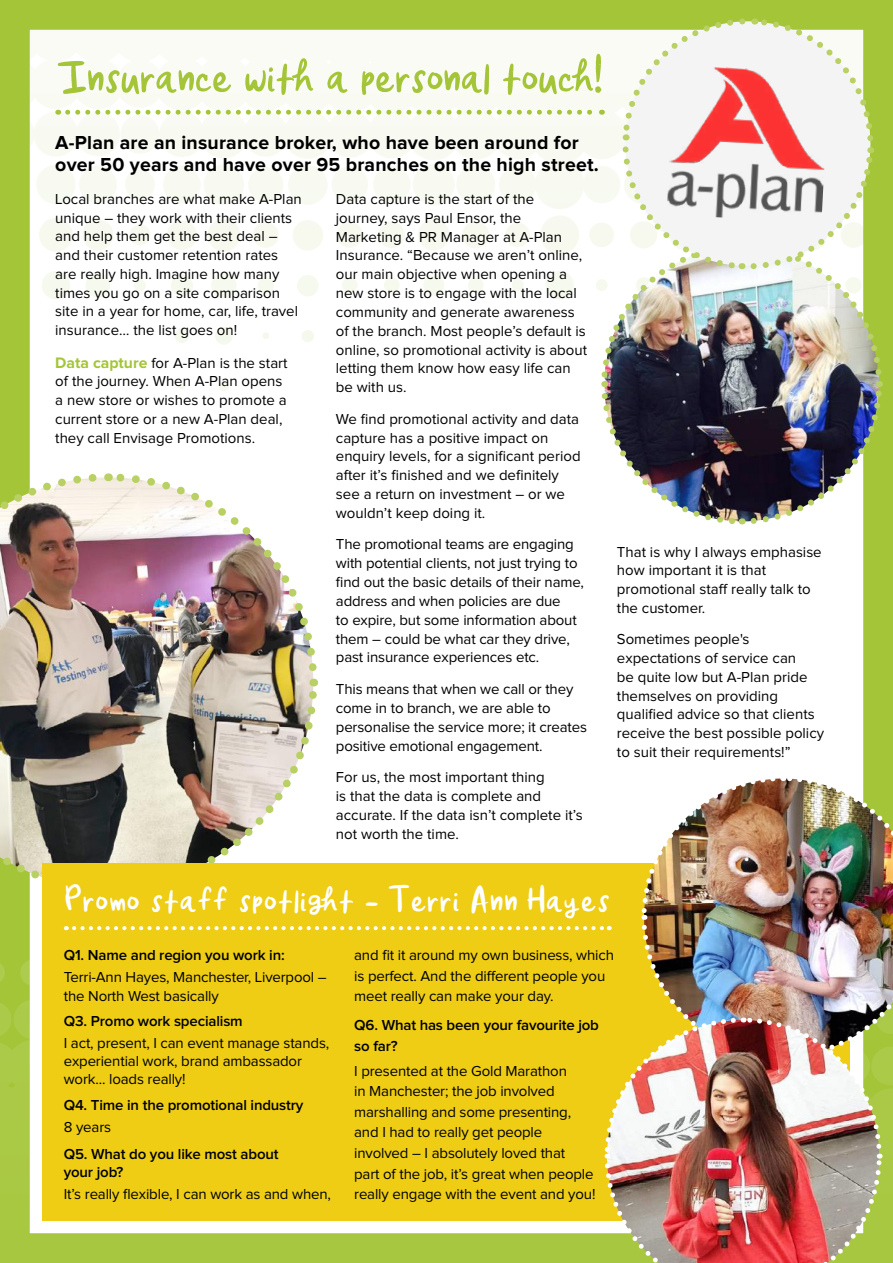
<style>
.page{position:relative;width:893px;height:1263px;background:#fff}
.page>*{position:absolute;margin:0;border:0;box-sizing:border-box;transform-origin:0 0}
.t1{font:51px "Orange Juice";letter-spacing:-.06em;color:#a4c537}
.t2{font:38.4px "Orange Juice";letter-spacing:-.03em;color:#fff}
.t3{font:700 19.5px/21.5px "Proxima Nova";letter-spacing:.01em;color:#000}
.t4{font:15px/18.8px "Proxima Nova";color:#000}
.t5{font:600 15px/18px "Proxima Nova";letter-spacing:-.01em;color:#000}
.s1{font-weight:700;font-size:15.75px;color:#a4c537}
</style>
<div class="page">
<img style="left:0;top:15px;width:893px;height:1248px">
<h1 class="t1" style="left:55px;top:53px;width:550px">Insurance with a personal touch!</h1>
<h3 class="t3" style="left:55px;top:133px;width:545px">A-Plan are an insurance broker, who have been around for over 50 years and have over 95 branches on the high street.</h3>
<p class="t4" style="left:55px;top:190px;width:248px">Local branches are what make A-Plan unique – they work with their clients and help them get the best deal – and their customer retention rates are really high. Imagine how many times you go on a site comparison site in a year for home, car, life, travel insurance… the list goes on!</p>
<p class="t4" style="left:55px;top:354px;width:234px"><span class="s1">Data capture</span> for A-Plan is the start of the journey. When A-Plan opens a new store or wishes to promote a current store or a new A-Plan deal, they call Envisage Promotions.</p>
<p class="t4" style="left:336px;top:190px;width:253px">Data capture is the start of the journey, says Paul Ensor, the<br>Marketing &amp; PR Manager at A-Plan<br>Insurance. “Because we aren’t online, our main objective when opening a new store is to engage with the local community and generate awareness of the branch. Most people’s default is online, so promotional activity is about letting them know how easy life can be with us.</p>
<p class="t4" style="left:336px;top:410px;width:246px">We find promotional activity and data capture has a positive impact on enquiry levels, for a significant period after it’s finished and we definitely see a return on investment – or we wouldn’t keep doing it.</p>
<p class="t4" style="left:336px;top:536px;width:250px">The promotional teams are engaging with potential clients, not just trying to find out the basic details of their name, address and when policies are due<br>to expire, but some information about them – could be what car they drive, past insurance experiences etc.</p>
<p class="t4" style="left:336px;top:680px;width:253px">This means that when we call or they come in to branch, we are able to personalise the service more; it creates positive emotional engagement.</p>
<p class="t4" style="left:336px;top:768px;width:248px">For us, the most important thing<br>is that the data is complete and accurate. If the data isn’t complete it’s not worth the time.</p>
<p class="t4" style="left:617px;top:543px;width:206px">That is why I always emphasise how important it is that promotional staff really talk to the customer.</p>
<p class="t4" style="left:617px;top:631px;width:209px">Sometimes people's expectations of service can<br>be quite low but A-Plan pride themselves on providing qualified advice so that clients receive the best possible policy to suit their requirements!”</p>
<h2 class="t2" style="left:64px;top:882px;width:549px">Promo staff spotlight - Terri Ann Hayes</h2>
<p class="t5" style="left:64px;top:947px;width:222px">Q1. Name and region you work in:</p>
<p class="t4" style="left:64px;top:969px;width:264px;line-height:18px">Terri-Ann Hayes, Manchester, Liverpool – the North West basically</p>
<p class="t5" style="left:64px;top:1013px;width:180px">Q3. Promo work specialism</p>
<p class="t4" style="left:64px;top:1035px;width:267px;line-height:18px">I act, present, I can event manage stands, experiential work, brand ambassador work... loads really!</p>
<p class="t5" style="left:64px;top:1096px;width:241px">Q4. Time in the promotional industry</p>
<p class="t4" style="left:64px;top:1118px;width:49px">8 years</p>
<p class="t5" style="left:64px;top:1145px;width:216px">Q5. What do you like most about your job?</p>
<p class="t4" style="left:64px;top:1185px;width:269px">It’s really flexible, I can work as and when,</p>
<p class="t4" style="left:354px;top:945px;width:261px;line-height:20.5px">and fit it around my own business, which is perfect. And the different people you meet really can make your day.</p>
<p class="t5" style="left:354px;top:1016px;width:246px;line-height:20.5px">Q6. What has been your favourite job so far?</p>
<p class="t4" style="left:354px;top:1061px;width:243px;line-height:20.5px">I presented at the Gold Marathon<br>in Manchester; the job involved marshalling and some presenting, and I had to really get people involved – I absolutely loved that<br>part of the job, it’s great when people really engage with the event and you!</p>
</div>
